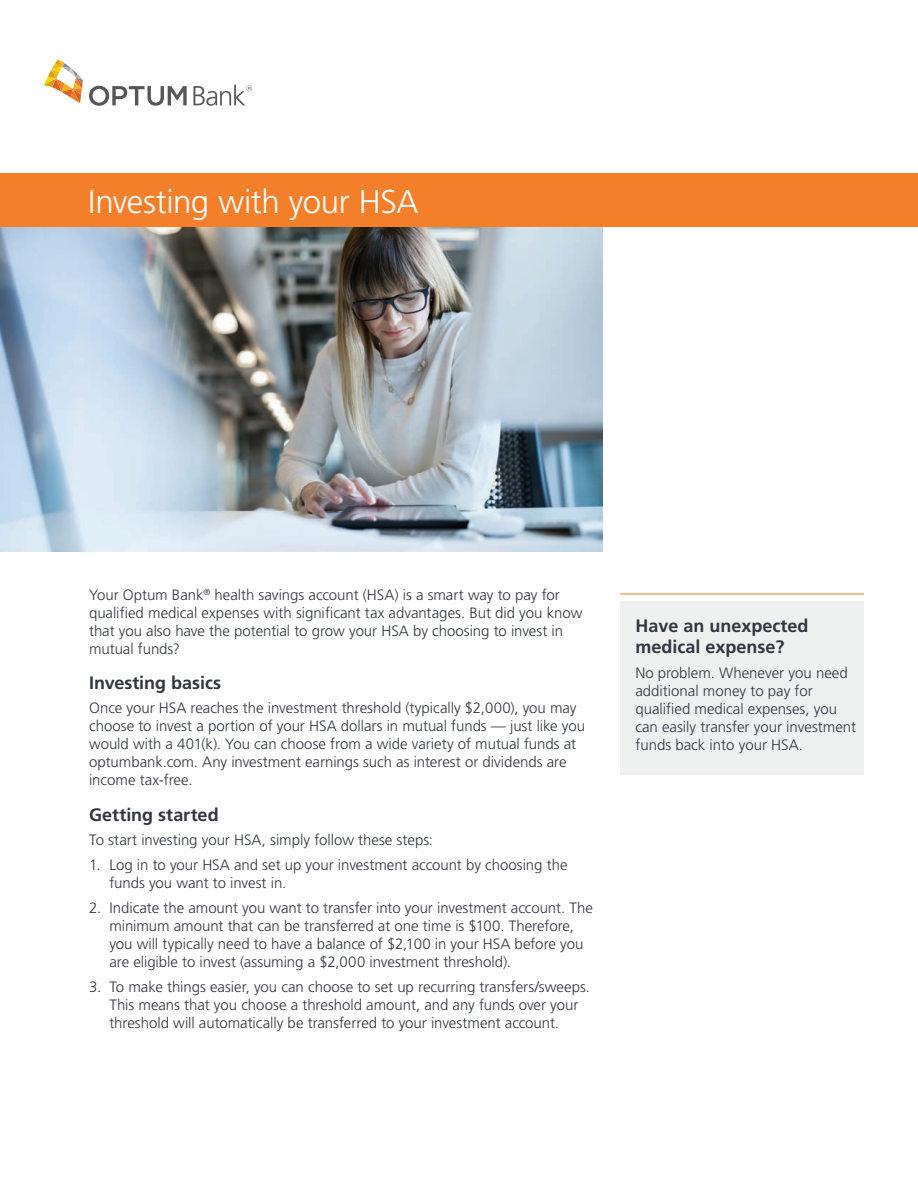
<style>
.page{position:relative;width:918px;height:1188px;background:#fff}
.page>*{position:absolute;margin:0;border:0;box-sizing:border-box;transform-origin:0 0}
.t1{font:300 33px "Frutiger LT Std";letter-spacing:-.015em;color:#fff}
.t2{font:700 18px/21.6px "Frutiger LT Std";color:#323640}
.t3{font:300 15px/18px "Frutiger LT Std";color:#323640}
</style>
<div class="page">
<img style="left:0;top:227px;width:603px;height:324px">
<div style="left:0;top:173px;width:918px;height:54px;background:#f47f2a"></div>
<div style="left:620px;top:601px;width:244px;height:174px;background:#eff1f0"></div>
<hr style="left:620px;top:594px;width:244px;height:1px;background:#f47f2a">
<svg style="left:44px;top:59px;width:39px;height:44px"></svg>
<svg style="left:89px;top:86px;width:98px;height:20px"></svg>
<svg style="left:193px;top:85px;width:59px;height:21px"></svg>
<p class="t1" style="left:88px;top:183px;width:332px">Investing with your HSA</p>
<p class="t3" style="left:89px;top:586px;width:495px">Your Optum Bank<sup>®</sup> health savings account (HSA) is a smart way to pay for qualified medical expenses with significant tax advantages. But did you know that you also have the potential to grow your HSA by choosing to invest in mutual funds?</p>
<p class="t2" style="left:89px;top:672px;width:134px">Investing basics</p>
<p class="t3" style="left:89px;top:700px;width:498px">Once your HSA reaches the investment threshold (typically $2,000), you may choose to invest a portion of your HSA dollars in mutual funds — just like you would with a 401(k). You can choose from a wide variety of mutual funds at optumbank.com. Any investment earnings such as interest or dividends are income tax-free.</p>
<p class="t2" style="left:89px;top:804px;width:131px">Getting started</p>
<p class="t3" style="left:89px;top:831px;width:346px">To start investing your HSA, simply follow these steps:</p>
<p class="t3" style="left:109px;top:856px;width:460px;text-indent:-20px">1. Log in to your HSA and set up your investment account by choosing the funds you want to invest in.</p>
<p class="t3" style="left:109px;top:899px;width:485px;text-indent:-20px">2. Indicate the amount you want to transfer into your investment account. The minimum amount that can be transferred at one time is $100. Therefore, you will typically need to have a balance of $2,100 in your HSA before you are eligible to invest (assuming a $2,000 investment threshold).</p>
<p class="t3" style="left:109px;top:978px;width:482px;text-indent:-20px">3. To make things easier, you can choose to set up recurring transfers/sweeps.<br>This means that you choose a threshold amount, and any funds over your threshold will automatically be transferred to your investment account.</p>
<p class="t2" style="left:635px;top:615px;width:175px">Have an unexpected medical expense?</p>
<p class="t3" style="left:635px;top:664px;width:222px">No problem. Whenever you need additional money to pay for qualified medical expenses, you can easily transfer your investment funds back into your HSA.</p>
</div>
